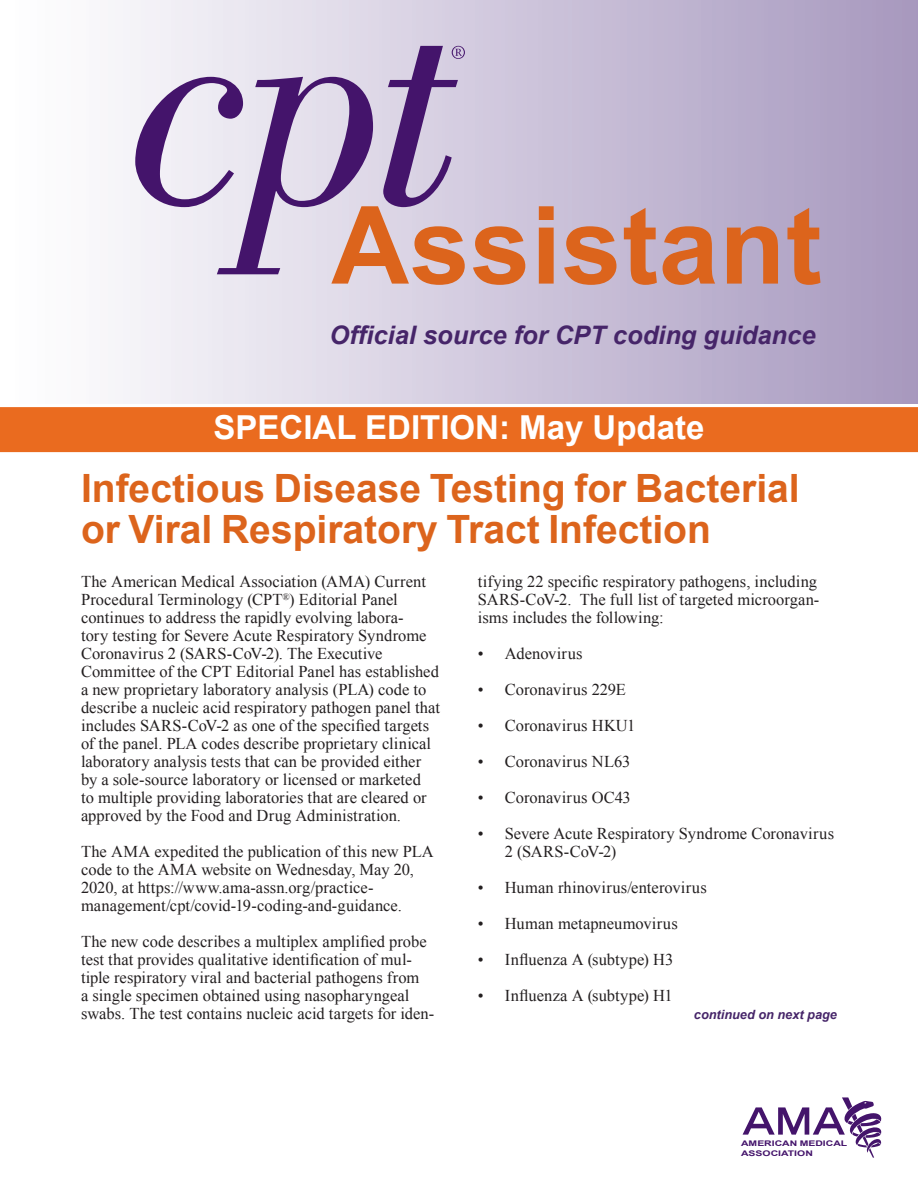
<style>
.page{position:relative;width:918px;height:1188px;background:#fff}
.page>*{position:absolute;margin:0;border:0;box-sizing:border-box;transform-origin:0 0}
.t1{font:700 108px "Arial";letter-spacing:.005em;color:#dc641c}
.t2{font:700 39px/41.2px "Arial";color:#dc641c}
.t3{font:700 33px "Arial";color:#fff}
.t4{font:italic 700 25.5px "Arial";color:#462569}
.T_text{font:16.5px/18px "Times New Roman";color:#231f20}
.continued_on{font:italic 700 12.75px "Arial";color:#462569}
.t5{font:700 7.8px/10.4px "Arial";color:#44146b;scale:1.35 1}
</style>
<div class="page">
<div style="left:0;top:0;width:918px;height:404px;background:linear-gradient(to right,#fff,#a798bf)"></div>
<svg style="left:135px;top:77px;width:238px;height:197px;background:#beafcd"></svg>
<svg style="left:383px;top:46px;width:82px;height:161px;background:#a691ba"></svg>
<div style="left:0;top:407px;width:918px;height:45px;background:#ea6b1f"></div>
<svg style="left:743px;top:1097px;width:138px;height:61px"></svg>
<p class="t1" style="left:331px;top:175px;width:492px">Assistant</p>
<p class="t4" style="left:330px;top:318px;width:488px">Official source for CPT coding guidance</p>
<p class="t3" style="left:214px;top:406px;width:492px">SPECIAL EDITION: May Update</p>
<h1 class="t2" style="left:81px;top:469px;width:720px">Infectious Disease Testing for Bacterial or Viral Respiratory Tract Infection</h1>
<p class="T_text" style="left:81px;top:573px;width:361px">The American Medical Association (AMA) Current Procedural Terminology (CPT<sup>®</sup>) Editorial Panel continues to address the rapidly evolving labora-<br>tory testing for Severe Acute Respiratory Syndrome Coronavirus 2 (SARS-CoV-2). The Executive Committee of the CPT Editorial Panel has established a new proprietary laboratory analysis (PLA) code to describe a nucleic acid respiratory pathogen panel that includes SARS-CoV-2 as one of the specified targets of the panel. PLA codes describe proprietary clinical laboratory analysis tests that can be provided either by a sole-source laboratory or licensed or marketed<br>to multiple providing laboratories that are cleared or approved by the Food and Drug Administration.</p>
<p class="T_text" style="left:81px;top:843px;width:354px">The AMA expedited the publication of this new PLA code to the AMA website on Wednesday, May 20, 2020, at https://www.ama-assn.org/practice&shy;management/cpt/covid-19-coding-and-guidance.</p>
<p class="T_text" style="left:81px;top:933px;width:355px">The new code describes a multiplex amplified probe test that provides qualitative identification of mul&shy;tiple respiratory viral and bacterial pathogens from<br>a single specimen obtained using nasopharyngeal swabs. The test contains nucleic acid targets for iden-</p>
<p class="T_text" style="left:478px;top:573px;width:343px">tifying 22 specific respiratory pathogens, including<br>SARS-CoV-2. The full list of targeted microorgan&shy;isms includes the following:</p>
<p class="T_text" style="left:478px;top:645px;width:106px">• Adenovirus</p>
<p class="T_text" style="left:478px;top:681px;width:149px">• Coronavirus 229E</p>
<p class="T_text" style="left:478px;top:717px;width:159px">• Coronavirus HKU1</p>
<p class="T_text" style="left:478px;top:753px;width:154px">• Coronavirus NL63</p>
<p class="T_text" style="left:478px;top:789px;width:154px">• Coronavirus OC43</p>
<p class="T_text" style="left:505px;top:825px;width:331px;text-indent:-27px">• Severe Acute Respiratory Syndrome Coronavirus<br>2 (SARS-CoV-2)</p>
<p class="T_text" style="left:478px;top:879px;width:230px">• Human rhinovirus/enterovirus</p>
<p class="T_text" style="left:478px;top:915px;width:201px">• Human metapneumovirus</p>
<p class="T_text" style="left:478px;top:951px;width:197px">• Influenza A (subtype) H3</p>
<p class="T_text" style="left:478px;top:987px;width:196px">• Influenza A (subtype) H1</p>
<p class="continued_on" style="left:694px;top:1007px;width:145px">continued on next page</p>
<h1 class="t5" style="left:741px;top:1138px;width:80px">AMERICAN MEDICAL<br>ASSOCIATION</h1>
</div>
